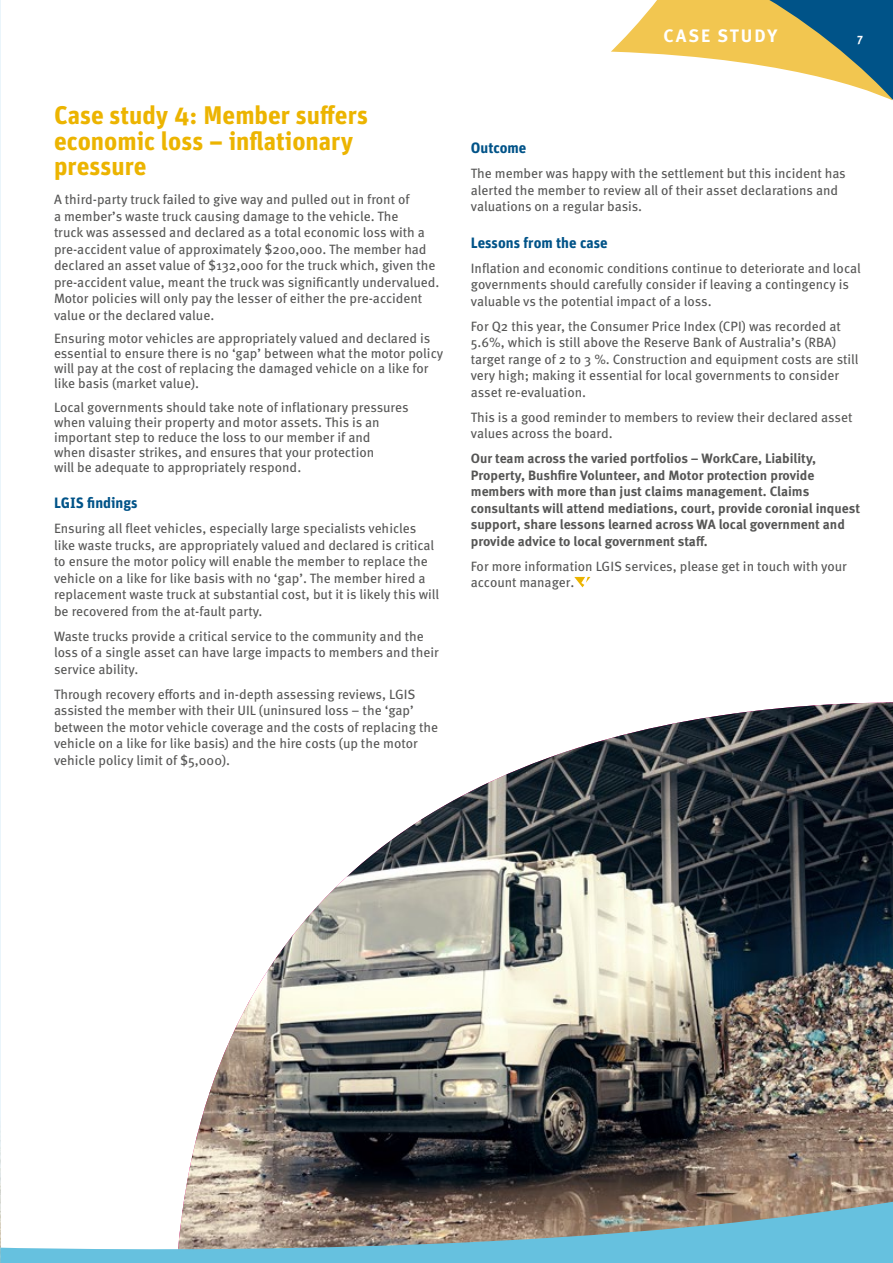
<style>
.page{position:relative;width:893px;height:1263px;background:#fff}
.page>*{position:absolute;margin:0;border:0;box-sizing:border-box;transform-origin:0 0}
.t1{font:700 25.5px/25.5px "Unit Pro";color:#ecb400}
.t2{font:700 18px "Meta Pro";letter-spacing:.11em;color:#fff}
.t3{font:700 15px "Unit Pro";color:#005388}
.t4{font:13.5px/16.5px "Meta Pro";color:#565655}
.t5{font:700 13.5px/16.5px "Meta Pro";color:#565655}
.t6{font:700 12px "Meta Pro";color:#fff}
</style>
<div class="page">
<img style="left:206px;top:702px;width:687px;height:401px">
<hr style="left:0;top:0;width:1px;height:1256px;background:#eaf5fb">
<svg style="left:0;top:1103px;width:893px;height:160px"></svg>
<svg style="left:611px;top:0;width:282px;height:101px"></svg>
<svg style="left:574px;top:577px;width:16px;height:10px"></svg>
<h1 class="t1" style="left:54px;top:101px;width:315px">Case study 4: Member suffers economic loss – inflationary pressure</h1>
<p class="t4" style="left:54px;top:190px;width:387px">A third-party truck failed to give way and pulled out in front of<br>a member’s waste truck causing damage to the vehicle. The<br>truck was assessed and declared as a total economic loss with a pre-accident value of approximately $200,000. The member had declared an asset value of $132,000 for the truck which, given the pre-accident value, meant the truck was significantly undervalued.<br>Motor policies will only pay the lesser of either the pre-accident value or the declared value.</p>
<p class="t4" style="left:54px;top:330px;width:391px;line-height:15px">Ensuring motor vehicles are appropriately valued and declared is essential to ensure there is no ‘gap’ between what the motor policy will pay at the cost of replacing the damaged vehicle on a like for like basis (market value).</p>
<p class="t4" style="left:54px;top:399px;width:356px;line-height:15px">Local governments should take note of inflationary pressures when valuing their property and motor assets. This is an important step to reduce the loss to our member if and<br>when disaster strikes, and ensures that your protection<br>will be adequate to appropriately respond.</p>
<p class="t3" style="left:54px;top:492px;width:85px">LGIS findings</p>
<p class="t4" style="left:54px;top:519px;width:387px">Ensuring all fleet vehicles, especially large specialists vehicles like waste trucks, are appropriately valued and declared is critical to ensure the motor policy will enable the member to replace the vehicle on a like for like basis with no ‘gap’. The member hired a replacement waste truck at substantial cost, but it is likely this will be recovered from the at-fault party.</p>
<p class="t4" style="left:54px;top:627px;width:386px">Waste trucks provide a critical service to the community and the loss of a single asset can have large impacts to members and their service ability.</p>
<p class="t4" style="left:54px;top:685px;width:386px">Through recovery efforts and in-depth assessing reviews, LGIS assisted the member with their UIL (uninsured loss – the ‘gap’ between the motor vehicle coverage and the costs of replacing the vehicle on a like for like basis) and the hire costs (up the motor vehicle policy limit of $5,000).</p>
<h2 class="t2" style="left:663px;top:22px;width:115px">CASE STUDY</h2>
<p class="t6" style="left:857px;top:28px;width:7px">7</p>
<p class="t3" style="left:471px;top:137px;width:57px">Outcome</p>
<p class="t4" style="left:471px;top:164px;width:376px">The member was happy with the settlement but this incident has alerted the member to review all of their asset declarations and valuations on a regular basis.</p>
<p class="t3" style="left:471px;top:232px;width:138px">Lessons from the case</p>
<p class="t4" style="left:471px;top:259px;width:391px">Inflation and economic conditions continue to deteriorate and local governments should carefully consider if leaving a contingency is valuable vs the potential impact of a loss.</p>
<p class="t4" style="left:471px;top:317px;width:389px">For Q2 this year, the Consumer Price Index (CPI) was recorded at 5.6%, which is still above the Reserve Bank of Australia’s (RBA) target range of 2 to 3 %. Construction and equipment costs are still very high; making it essential for local governments to consider asset re-evaluation.</p>
<p class="t4" style="left:471px;top:408px;width:383px">This is a good reminder to members to review their declared asset values across the board.</p>
<p class="t5" style="left:471px;top:449px;width:391px">Our team across the varied portfolios – WorkCare, Liability, Property, Bushfire Volunteer, and Motor protection provide members with more than just claims management. Claims consultants will attend mediations, court, provide coronial inquest support, share lessons learned across WA local government and provide advice to local government staff.</p>
<p class="t4" style="left:471px;top:557px;width:378px">For more information LGIS services, please get in touch with your account manager.</p>
</div>
